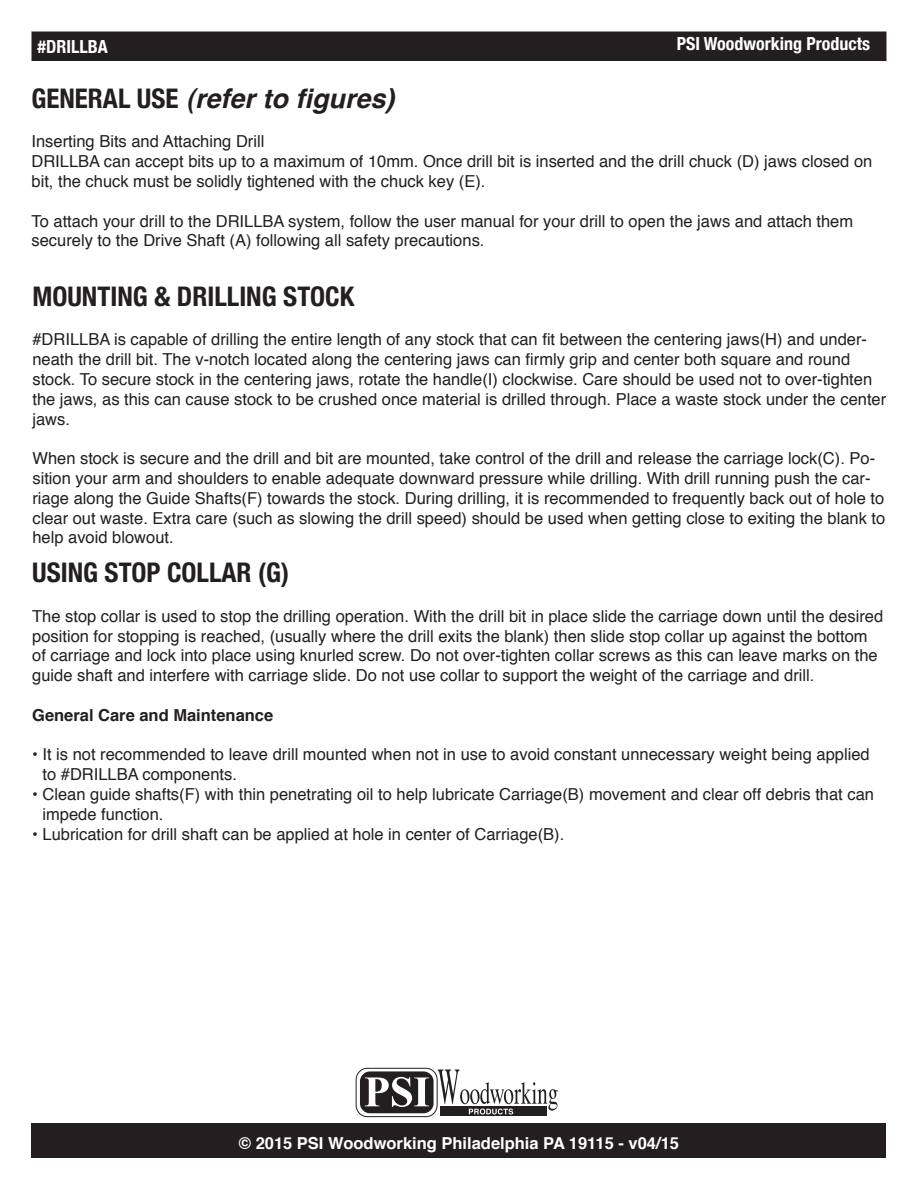
<style>
.page{position:relative;width:918px;height:1188px;background:#fff}
.page>*{position:absolute;margin:0;border:0;box-sizing:border-box;transform-origin:0 0}
.t1{font:700 condensed 27px "Helvetica Neue";color:#231f20}
.t2{font:italic 700 27px "Helvetica";color:#231f20}
.t3{font:700 condensed 18px "Helvetica Neue";color:#fff}
.t4{font:16.5px/19.8px "Helvetica";color:#231f20}
.t5{font:700 16.5px "Helvetica";color:#fff}
.t6{font:700 16.5px "Helvetica";color:#231f20}
.s1{font-family:"Helvetica Neue";font-style:normal;font-stretch:condensed}
</style>
<div class="page">
<div style="left:32px;top:32px;width:854px;height:28px;background:#231f20"></div>
<div style="left:32px;top:32px;width:854px;height:29px;border:2px solid #231f20"></div>
<div style="left:356px;top:1068px;width:81px;height:49px;border:1px solid #231f20;border-radius:11px"></div>
<div style="left:440px;top:1107px;width:107px;height:9px;background:#231f20"></div>
<svg style="left:360px;top:1070px;width:198px;height:45px"></svg>
<div style="left:32px;top:1124px;width:854px;height:34px;background:#231f20"></div>
<p class="t3" style="left:38px;top:32px;width:72px">#DRILLBA</p>
<p class="t3" style="left:677px;top:29px;width:195px">PSI Woodworking Products</p>
<p class="t2" style="left:32px;top:76px;width:365px"><span class="s1">GENERAL USE</span> (refer to figures)</p>
<p class="t4" style="left:32px;top:132px;width:234px">Inserting Bits and Attaching Drill</p>
<p class="t4" style="left:32px;top:152px;width:842px">DRILLBA can accept bits up to a maximum of 10mm. Once drill bit is inserted and the drill chuck (D) jaws closed on bit, the chuck must be solidly tightened with the chuck key (E).</p>
<p class="t4" style="left:32px;top:211px;width:823px">To attach your drill to the DRILLBA system, follow the user manual for your drill to open the jaws and attach them securely to the Drive Shaft (A) following all safety precautions.</p>
<p class="t1" style="left:32px;top:274px;width:323px">MOUNTING &amp; DRILLING STOCK</p>
<p class="t4" style="left:32px;top:330px;width:855px">#DRILLBA is capable of drilling the entire length of any stock that can fit between the centering jaws(H) and under&shy;neath the drill bit. The v-notch located along the centering jaws can firmly grip and center both square and round stock. To secure stock in the centering jaws, rotate the handle(I) clockwise. Care should be used not to over-tighten the jaws, as this can cause stock to be crushed once material is drilled through. Place a waste stock under the center jaws.</p>
<p class="t4" style="left:32px;top:449px;width:854px">When stock is secure and the drill and bit are mounted, take control of the drill and release the carriage lock(C). Po&shy;sition your arm and shoulders to enable adequate downward pressure while drilling. With drill running push the car&shy;riage along the Guide Shafts(F) towards the stock. During drilling, it is recommended to frequently back out of hole to clear out waste. Extra care (such as slowing the drill speed) should be used when getting close to exiting the blank to help avoid blowout.</p>
<p class="t1" style="left:32px;top:550px;width:258px">USING STOP COLLAR (G)</p>
<p class="t4" style="left:32px;top:607px;width:853px">The stop collar is used to stop the drilling operation. With the drill bit in place slide the carriage down until the desired position for stopping is reached, (usually where the drill exits the blank) then slide stop collar up against the bottom of carriage and lock into place using knurled screw. Do not over-tighten collar screws as this can leave marks on the guide shaft and interfere with carriage slide. Do not use collar to support the weight of the carriage and drill.</p>
<p class="t6" style="left:32px;top:702px;width:243px">General Care and Maintenance</p>
<p class="t4" style="left:43px;top:745px;width:829px;text-indent:-10px">• It is not recommended to leave drill mounted when not in use to avoid constant unnecessary weight being applied to #DRILLBA components.</p>
<p class="t4" style="left:43px;top:785px;width:833px;text-indent:-10px">• Clean guide shafts(F) with thin penetrating oil to help lubricate Carriage(B) movement and clear off debris that can impede function.</p>
<p class="t4" style="left:32px;top:824px;width:534px">• Lubrication for drill shaft can be applied at hole in center of Carriage(B).</p>
<p class="t5" style="left:239px;top:1130px;width:442px">© 2015 PSI Woodworking Philadelphia PA 19115 - v04/15</p>
</div>
